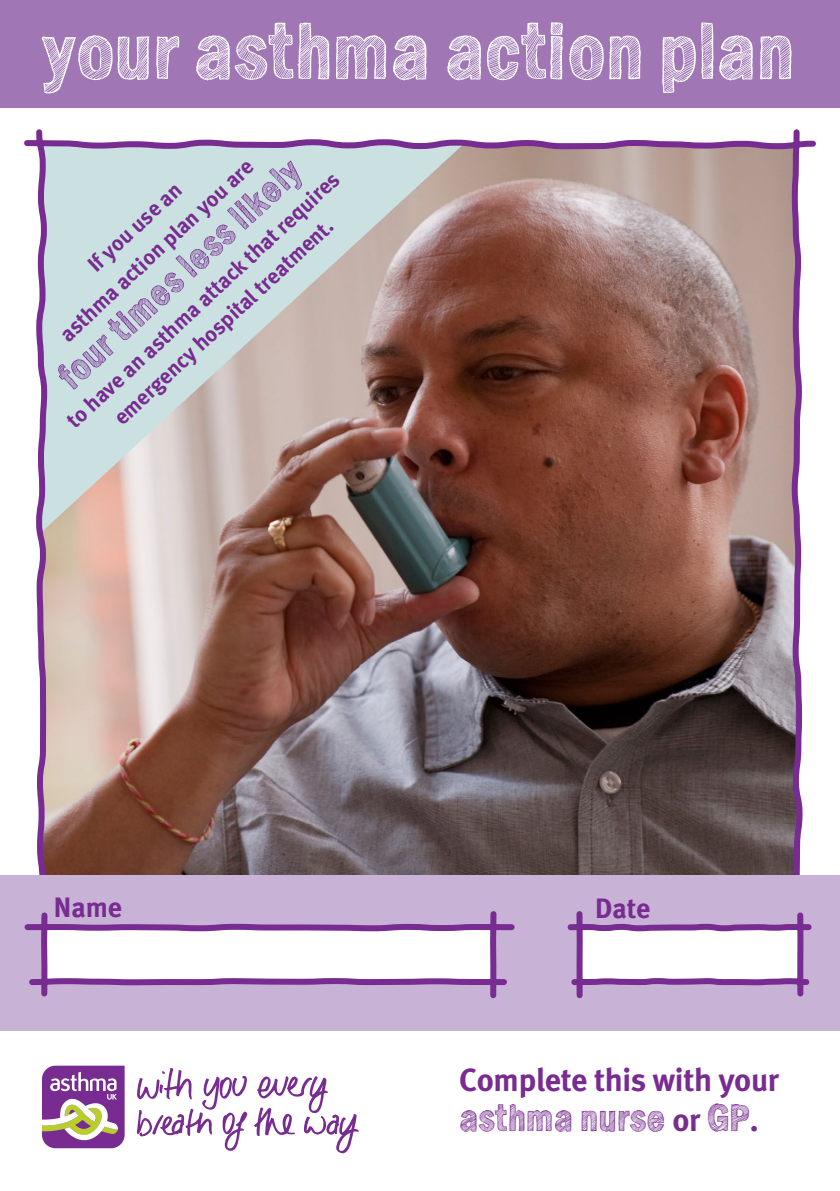
<style>
.page{position:relative;width:840px;height:1191px;background:#fff}
.page>*{position:absolute;margin:0;border:0;box-sizing:border-box;transform-origin:0 0}
.t1{font:700 84px "Sketch Gothic";letter-spacing:-.01em;color:#fff}
.t2{font:700 40px "Sketch Gothic";letter-spacing:-.01em;color:#782b90}
.t3{font:32px "Meta Bold LF";letter-spacing:-.01em;color:#782b90}
.t4{font:28px "Meta Bold LF";color:#782b90}
.t5{font:22px/32px "Meta Bold LF";color:#782b90;text-align:center}
.s1{font-family:"Meta Bold LF";font-weight:400;font-size:32px}
</style>
<div class="page">
<img style="left:24px;top:129px;width:792px;height:746px">
<div style="left:0;top:0;width:839px;height:108px;background:#a077b4"></div>
<div style="left:0;top:875px;width:839px;height:155px;background:#c8b3d6"></div>
<svg style="left:42px;top:1065px;width:82px;height:83px"></svg>
<svg style="left:254px;top:1076px;width:104px;height:78px"></svg>
<svg style="left:137px;top:1067px;width:110px;height:84px"></svg>
<svg style="left:24px;top:911px;width:491px;height:88px"></svg>
<svg style="left:567px;top:911px;width:245px;height:88px"></svg>
<h1 class="t1" style="left:42px;top:0;width:754px">your asthma action plan</h1>
<h2 class="t2" style="left:46px;top:364px;width:320px;rotate:-43deg">four times less likely</h2>
<p class="t5" style="left:30px;top:302px;width:256px;rotate:-43deg">If you use an<br>asthma action plan you are</p>
<p class="t5" style="left:59px;top:412px;width:365px;line-height:30px;rotate:-43deg">to have an asthma attack that requires emergency hospital treatment.</p>
<p class="t4" style="left:54px;top:890px;width:70px">Name</p>
<p class="t4" style="left:594px;top:891px;width:57px">Date</p>
<h3 class="t3" style="left:459px;top:1060px;width:321px">Complete this with your</h3>
<h2 class="t2" style="left:459px;top:1093px;width:301px">asthma nurse <span class="s1">or</span> GP<span class="s1">.</span></h2>
</div>
